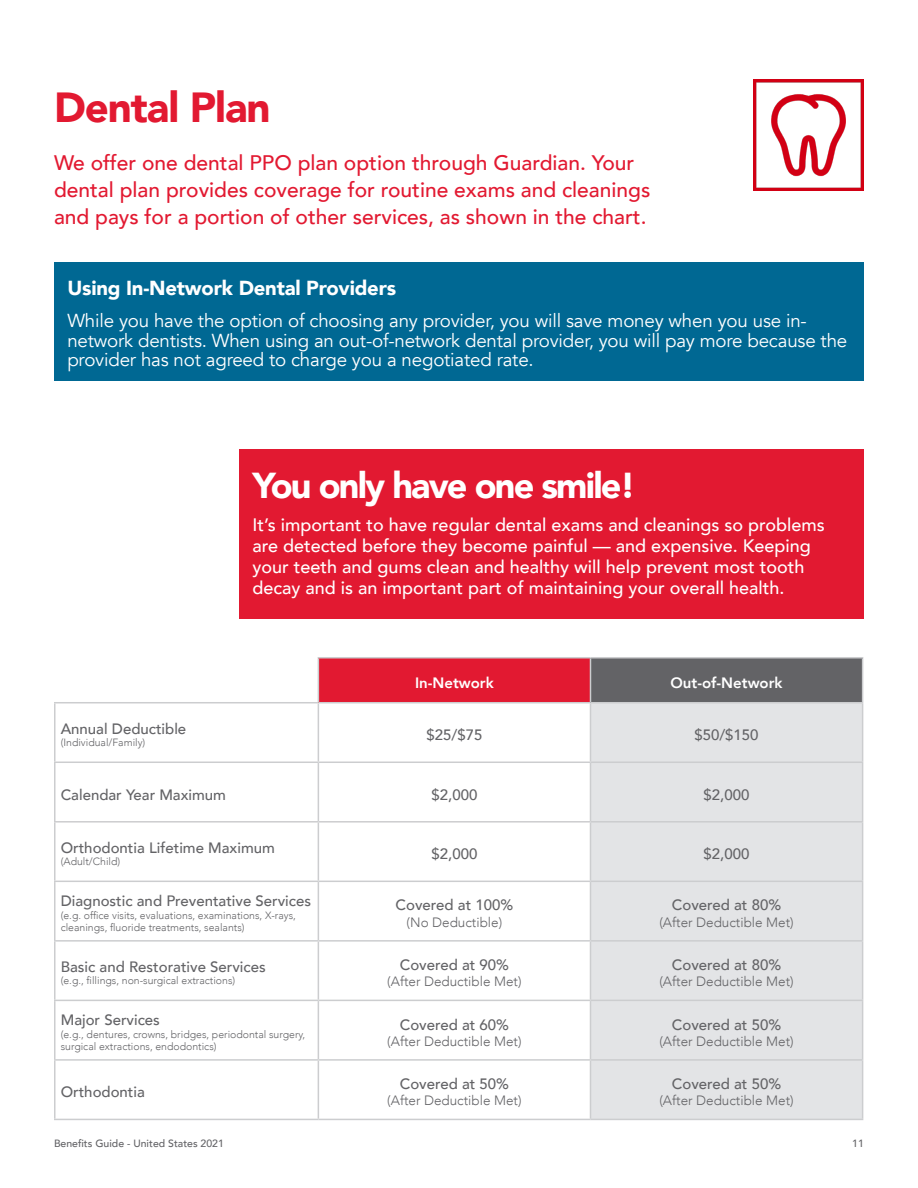
<style>
.page{position:relative;width:918px;height:1188px;background:#fff}
.page>*{position:absolute;margin:0;border:0;box-sizing:border-box;transform-origin:0 0}
.Headlines{font:900 42px "Avenir";letter-spacing:-.025em;color:#e21931}
.Callout_boxes_big_ti{font:900 36px "Avenir";letter-spacing:-.05em;color:#fff}
.Body_copy{font:500 21px/27px "Avenir";color:#e21931}
.Body_copy-2{font:900 20.25px "Avenir";letter-spacing:-.01em;color:#fff}
.Body_copy-3{font:18.75px/19.5px "Avenir";letter-spacing:-.01em;color:#fff}
.Body_copy-4{font:500 18px/21px "Avenir";color:#fff}
.t1{font:500 15px "Avenir";color:#636366}
.t2{font:800 15px "Avenir";color:#fff}
.t3{font:300 13.5px "Avenir";color:#636366}
.t4{font:300 10.5px/12.6px "Avenir";color:#636366}
.t5{font:500 10.5px "Avenir";color:#636366}
</style>
<div class="page">
<div style="left:54px;top:262px;width:810px;height:118px;background:#006893"></div>
<div style="left:318px;top:658px;width:272px;height:45px;background:#e21931"></div>
<div style="left:590px;top:658px;width:273px;height:45px;background:#636366"></div>
<div style="left:591px;top:703px;width:271px;height:416px;background:#e3e4e6"></div>
<hr style="left:318px;top:703px;width:1px;height:59px;background:#cccdcf">
<hr style="left:590px;top:703px;width:1px;height:59px;background:#cccdcf">
<hr style="left:54px;top:762px;width:264px;height:1px;background:#cccdcf">
<hr style="left:318px;top:762px;width:272px;height:1px;background:#cccdcf">
<hr style="left:318px;top:763px;width:1px;height:58px;background:#cccdcf">
<hr style="left:590px;top:762px;width:273px;height:1px;background:#cccdcf">
<hr style="left:590px;top:763px;width:1px;height:58px;background:#cccdcf">
<hr style="left:54px;top:821px;width:264px;height:2px;background:#cccdcf">
<hr style="left:318px;top:821px;width:272px;height:2px;background:#cccdcf">
<hr style="left:318px;top:823px;width:1px;height:58px;background:#cccdcf">
<hr style="left:590px;top:821px;width:273px;height:2px;background:#cccdcf">
<hr style="left:590px;top:823px;width:1px;height:58px;background:#cccdcf">
<hr style="left:54px;top:881px;width:264px;height:1px;background:#cccdcf">
<hr style="left:318px;top:881px;width:272px;height:1px;background:#cccdcf">
<hr style="left:318px;top:882px;width:1px;height:58px;background:#cccdcf">
<hr style="left:590px;top:881px;width:273px;height:1px;background:#cccdcf">
<hr style="left:590px;top:882px;width:1px;height:58px;background:#cccdcf">
<hr style="left:318px;top:942px;width:1px;height:58px;background:#cccdcf">
<hr style="left:590px;top:942px;width:1px;height:58px;background:#cccdcf">
<hr style="left:318px;top:1001px;width:1px;height:58px;background:#cccdcf">
<hr style="left:590px;top:1001px;width:1px;height:58px;background:#cccdcf">
<hr style="left:318px;top:1061px;width:1px;height:58px;background:#cccdcf">
<hr style="left:590px;top:1061px;width:1px;height:58px;background:#cccdcf">
<hr style="left:54px;top:702px;width:264px;height:1px;background:#cccdcf">
<hr style="left:318px;top:702px;width:272px;height:1px;background:#cccdcf">
<hr style="left:590px;top:702px;width:273px;height:1px;background:#cccdcf">
<hr style="left:590px;top:657px;width:273px;height:1px;background:#cccdcf">
<hr style="left:862px;top:658px;width:1px;height:44px;background:#cccdcf">
<hr style="left:54px;top:703px;width:2px;height:59px;background:#cccdcf">
<hr style="left:862px;top:703px;width:1px;height:59px;background:#cccdcf">
<hr style="left:54px;top:763px;width:2px;height:58px;background:#cccdcf">
<hr style="left:862px;top:763px;width:1px;height:58px;background:#cccdcf">
<hr style="left:54px;top:823px;width:2px;height:58px;background:#cccdcf">
<hr style="left:862px;top:823px;width:1px;height:58px;background:#cccdcf">
<hr style="left:54px;top:882px;width:2px;height:58px;background:#cccdcf">
<hr style="left:862px;top:882px;width:1px;height:58px;background:#cccdcf">
<hr style="left:54px;top:940px;width:264px;height:2px;background:#cccdcf">
<hr style="left:54px;top:942px;width:2px;height:58px;background:#cccdcf">
<hr style="left:318px;top:940px;width:272px;height:2px;background:#cccdcf">
<hr style="left:590px;top:940px;width:273px;height:2px;background:#cccdcf">
<hr style="left:862px;top:942px;width:1px;height:58px;background:#cccdcf">
<hr style="left:54px;top:1000px;width:264px;height:1px;background:#cccdcf">
<hr style="left:54px;top:1001px;width:2px;height:58px;background:#cccdcf">
<hr style="left:318px;top:1000px;width:272px;height:1px;background:#cccdcf">
<hr style="left:590px;top:1000px;width:273px;height:1px;background:#cccdcf">
<hr style="left:862px;top:1001px;width:1px;height:58px;background:#cccdcf">
<hr style="left:54px;top:1059px;width:264px;height:2px;background:#cccdcf">
<hr style="left:54px;top:1061px;width:2px;height:58px;background:#cccdcf">
<hr style="left:318px;top:1059px;width:272px;height:2px;background:#cccdcf">
<hr style="left:590px;top:1059px;width:273px;height:2px;background:#cccdcf">
<hr style="left:862px;top:1061px;width:1px;height:58px;background:#cccdcf">
<hr style="left:54px;top:1119px;width:264px;height:1px;background:#cccdcf">
<hr style="left:318px;top:1119px;width:272px;height:1px;background:#cccdcf">
<hr style="left:590px;top:1119px;width:273px;height:1px;background:#cccdcf">
<hr style="left:318px;top:657px;width:272px;height:1px;background:#cccdcf">
<hr style="left:318px;top:658px;width:1px;height:44px;background:#cccdcf">
<hr style="left:590px;top:658px;width:1px;height:44px;background:#cccdcf">
<div style="left:240px;top:449px;width:624px;height:170px;background:#e21931"></div>
<img style="left:753px;top:80px;width:111px;height:110px">
<p class="Headlines" style="left:54px;top:71px;width:218px">Dental Plan</p>
<p class="Body_copy" style="left:54px;top:148px;width:598px">We offer one dental PPO plan option through Guardian. Your dental plan provides coverage for routine exams and cleanings and pays for a portion of other services, as shown in the chart.</p>
<p class="Body_copy-2" style="left:67px;top:270px;width:330px">Using In-Network Dental Providers</p>
<p class="Body_copy-3" style="left:67px;top:311px;width:781px">While you have the option of choosing any provider, you will save money when you use in&shy;network dentists. When using an out-of-network dental provider, you will pay more because the provider has not agreed to charge you a negotiated rate.</p>
<p class="Callout_boxes_big_ti" style="left:253px;top:454px;width:385px">You only have one smile!</p>
<p class="Body_copy-4" style="left:253px;top:513px;width:574px">It’s important to have regular dental exams and cleanings so problems are detected before they become painful — and expensive. Keeping your teeth and gums clean and healthy will help prevent most tooth decay and is an important part of maintaining your overall health.</p>
<p class="t1" style="left:61px;top:716px;width:127px">Annual Deductible</p>
<p class="t4" style="left:61px;top:736px;width:86px">(Individual/Family)</p>
<p class="t2" style="left:415px;top:671px;width:80px">In-Network</p>
<p class="t2" style="left:670px;top:671px;width:114px">Out-of-Network</p>
<p class="t1" style="left:426px;top:722px;width:57px">$25/$75</p>
<p class="t1" style="left:694px;top:722px;width:66px">$50/$150</p>
<p class="t1" style="left:61px;top:781px;width:167px">Calendar Year Maximum</p>
<p class="t1" style="left:432px;top:781px;width:47px">$2,000</p>
<p class="t1" style="left:704px;top:781px;width:47px">$2,000</p>
<p class="t1" style="left:61px;top:835px;width:216px">Orthodontia Lifetime Maximum</p>
<p class="t4" style="left:61px;top:855px;width:61px">(Adult/Child)</p>
<p class="t1" style="left:432px;top:841px;width:47px">$2,000</p>
<p class="t1" style="left:704px;top:841px;width:47px">$2,000</p>
<p class="t1" style="left:61px;top:888px;width:252px">Diagnostic and Preventative Services</p>
<p class="t4" style="left:61px;top:909px;width:237px">(e.g. office visits, evaluations, examinations, X-rays, cleanings, fluoride treatments, sealants)</p>
<p class="t1" style="left:396px;top:892px;width:119px">Covered at 100%</p>
<p class="t3" style="left:407px;top:914px;width:97px">(No Deductible)</p>
<p class="t1" style="left:672px;top:892px;width:111px">Covered at 80%</p>
<p class="t3" style="left:659px;top:914px;width:136px">(After Deductible Met)</p>
<p class="t1" style="left:61px;top:954px;width:207px">Basic and Restorative Services</p>
<p class="t4" style="left:61px;top:975px;width:176px">(e.g., fillings, non-surgical extractions)</p>
<p class="t1" style="left:400px;top:952px;width:111px">Covered at 90%</p>
<p class="t3" style="left:387px;top:974px;width:136px">(After Deductible Met)</p>
<p class="t1" style="left:672px;top:952px;width:111px">Covered at 80%</p>
<p class="t3" style="left:659px;top:974px;width:136px">(After Deductible Met)</p>
<p class="t1" style="left:61px;top:1007px;width:101px">Major Services</p>
<p class="t4" style="left:61px;top:1028px;width:246px">(e.g., dentures, crowns, bridges, periodontal surgery, surgical extractions, endodontics)</p>
<p class="t1" style="left:400px;top:1011px;width:111px">Covered at 60%</p>
<p class="t3" style="left:387px;top:1033px;width:136px">(After Deductible Met)</p>
<p class="t1" style="left:672px;top:1011px;width:111px">Covered at 50%</p>
<p class="t3" style="left:659px;top:1033px;width:136px">(After Deductible Met)</p>
<p class="t1" style="left:61px;top:1079px;width:86px">Orthodontia</p>
<p class="t1" style="left:400px;top:1071px;width:111px">Covered at 50%</p>
<p class="t3" style="left:387px;top:1093px;width:136px">(After Deductible Met)</p>
<p class="t1" style="left:672px;top:1071px;width:111px">Covered at 50%</p>
<p class="t3" style="left:659px;top:1093px;width:136px">(After Deductible Met)</p>
<p class="t5" style="left:54px;top:1134px;width:172px">Benefits Guide - United States 2021</p>
<p class="t5" style="left:852px;top:1134px;width:13px">11</p>
</div>
